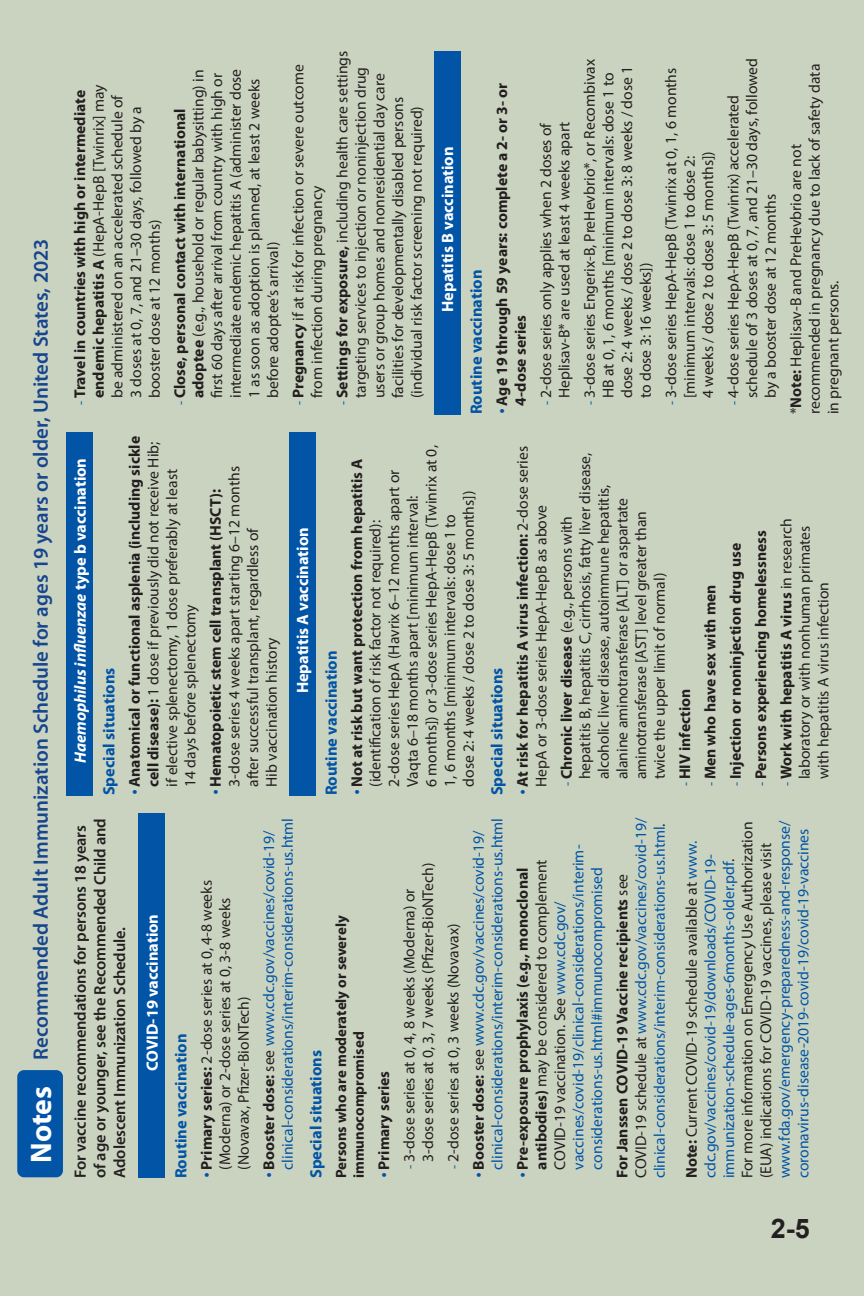
<style>
.page{position:relative;width:864px;height:1296px;background:#cad3bf}
.page>*{position:absolute;margin:0;border:0;box-sizing:border-box;transform-origin:0 0}
.t1{font:700 29.7px "Myriad Pro";letter-spacing:-.005em;color:#fff}
.t2{font:700 27px "Arial";color:#231f20}
.t3{font:600 20.7px "Myriad Pro";color:#17468e}
.t4{font:600 16.5px/19.8px "Myriad Pro";letter-spacing:-.005em;color:#231f20}
.t5{font:700 16.5px "Myriad Pro";color:#0154a6}
.t6{font:700 16.5px "Myriad Pro";letter-spacing:-.005em;color:#fff}
.t7{font:italic 700 16.5px/28.8px "Myriad Pro";letter-spacing:-.005em;color:#fff}
.t8{font:15.6px/18.6px "Myriad Pro";color:#231f20}
.t9{font:15.6px/18.6px "Myriad Pro";color:#0154a6}
.t10{font:700 15.6px/18.6px "Myriad Pro";color:#231f20}
.t11{font:700 15px/18px "Myriad Pro";color:#231f20}
.s1{font-size:13.5px;color:#0154a6}
.s2{font-weight:700}
.s3{font-style:normal}
.s4{font-style:normal;color:#0154a6}
.s5{font-weight:400;font-size:13.5px;color:#0154a6}
.s6{font-weight:700;color:#231f20}
.s7{color:#231f20}
.s8{color:#0154a6}
</style>
<div class="page">
<div style="left:17px;top:1070px;width:46px;height:107px;background:#0154a6;border-radius:7px"></div>
<div style="left:139px;top:813px;width:26px;height:365px;background:#0154a6"></div>
<div style="left:67px;top:432px;width:26px;height:363px;background:#0154a6"></div>
<div style="left:289px;top:432px;width:26px;height:363px;background:#0154a6"></div>
<div style="left:434px;top:51px;width:26px;height:363px;background:#0154a6"></div>
<h3 class="t3" style="left:29px;top:1060px;width:823px;rotate:-90deg">Recommended Adult Immunization Schedule for ages 19 years or older, United States, 2023</h3>
<h1 class="t1" style="left:25px;top:1163px;width:78px;rotate:-90deg">Notes</h1>
<p class="t8" style="left:70px;top:398px;width:315px;text-indent:-6px;rotate:-90deg"><span class="s1">-</span> <span class="s2">Travel in countries with high or intermediate endemic hepatitis A</span> (HepA-HepB [Twinrix] may be administered on an accelerated schedule of 3 doses at 0, 7, and 21–30 days, followed by a booster dose at 12 months)</p>
<p class="t8" style="left:170px;top:398px;width:331px;text-indent:-6px;rotate:-90deg"><span class="s1">-</span> <span class="s2">Close, personal contact with international adoptee</span> (e.g., household or regular babysitting) in first 60 days after arrival from country with high or intermediate endemic hepatitis A (administer dose 1 as soon as adoption is planned, at least 2 weeks before adoptee’s arrival)</p>
<p class="t8" style="left:289px;top:398px;width:336px;text-indent:-6px;rotate:-90deg"><span class="s1">-</span> <span class="s2">Pregnancy</span> if at risk for infection or severe outcome from infection during pregnancy</p>
<p class="t8" style="left:333px;top:398px;width:349px;text-indent:-6px;rotate:-90deg"><span class="s1">-</span> <span class="s2">Settings for exposure,</span> including health care settings targeting services to injection or noninjection drug users or group homes and nonresidential day care facilities for developmentally disabled persons (individual risk factor screening not required)</p>
<p class="t6" style="left:438px;top:312px;width:167px;rotate:-90deg">Hepatitis B vaccination</p>
<p class="t5" style="left:467px;top:414px;width:146px;rotate:-90deg">Routine vaccination</p>
<p class="t10" style="left:493px;top:406px;width:324px;rotate:-90deg">Age 19 through 59 years: complete a 2- or 3- or<br>4-dose series</p>
<p class="t8" style="left:536px;top:405px;width:284px;text-align:center;rotate:-90deg"><span class="s1">-</span> 2-dose series only applies when 2 doses of<br>Heplisav-B* are used at least 4 weeks apart</p>
<p class="t8" style="left:580px;top:398px;width:341px;text-indent:-6px;rotate:-90deg"><span class="s1">-</span> 3-dose series Engerix-B, PreHevbrio*, or Recombivax HB at 0, 1, 6 months [minimum intervals: dose 1 to dose 2: 4 weeks / dose 2 to dose 3: 8 weeks / dose 1 to dose 3: 16 weeks])</p>
<p class="t8" style="left:661px;top:398px;width:332px;text-indent:-6px;rotate:-90deg"><span class="s1">-</span> 3-dose series HepA-HepB (Twinrix at 0, 1, 6 months [minimum intervals: dose 1 to dose 2:<br>4 weeks / dose 2 to dose 3: 5 months])</p>
<p class="t8" style="left:724px;top:398px;width:342px;text-indent:-6px;rotate:-90deg"><span class="s1">-</span> 4-dose series HepA-HepB (Twinrix) accelerated schedule of 3 doses at 0, 7, and 21–30 days, followed by a booster dose at 12 months</p>
<p class="t8" style="left:786px;top:414px;width:352px;rotate:-90deg">*<span class="s2">Note:</span> Heplisav-B and PreHevbrio are not recommended in pregnancy due to lack of safety data in pregnant persons.</p>
<p class="t7" style="left:66px;top:795px;width:339px;text-indent:33px;rotate:-90deg">Haemophilus influenzae <span class="s3">type b vaccination<br></span><span class="s4">Special situations</span></p>
<p class="t8" style="left:125px;top:787px;width:352px;rotate:-90deg"><span class="s2">Anatomical or functional asplenia (including sickle cell disease):</span> 1 dose if previously did not receive Hib; if elective splenectomy, 1 dose preferably at least<br>14 days before splenectomy</p>
<p class="t8" style="left:225px;top:787px;width:322px;rotate:-90deg">3-dose series 4 weeks apart starting 6–12 months after successful transplant, regardless of<br>Hib vaccination history</p>
<p class="t10" style="left:207px;top:787px;width:299px;rotate:-90deg">Hematopoietic stem cell transplant (HSCT):</p>
<p class="t6" style="left:293px;top:693px;width:167px;rotate:-90deg">Hepatitis A vaccination</p>
<p class="t5" style="left:322px;top:795px;width:146px;rotate:-90deg">Routine vaccination</p>
<p class="t8" style="left:366px;top:787px;width:343px;rotate:-90deg">(identification of risk factor not required):<br>2-dose series HepA (Havrix 6–12 months apart or Vaqta 6–18 months apart [minimum interval:<br>6 months]) or 3-dose series HepA-HepB (Twinrix at 0, 1, 6 months [minimum intervals: dose 1 to<br>dose 2: 4 weeks / dose 2 to dose 3: 5 months])</p>
<p class="t10" style="left:348px;top:787px;width:330px;rotate:-90deg">Not at risk but want protection from hepatitis A</p>
<p class="t5" style="left:488px;top:795px;width:129px;rotate:-90deg">Special situations</p>
<p class="t8" style="left:513px;top:787px;width:343px;rotate:-90deg"><span class="s2">At risk for hepatitis A virus infection:</span> 2-dose series<br>HepA or 3-dose series HepA-HepB as above</p>
<p class="t8" style="left:557px;top:779px;width:328px;text-indent:-6px;rotate:-90deg"><span class="s1">-</span> <span class="s2">Chronic liver disease</span> (e.g., persons with<br>hepatitis B, hepatitis C, cirrhosis, fatty liver disease, alcoholic liver disease, autoimmune hepatitis, alanine aminotransferase [ALT] or aspartate aminotransferase [AST] level greater than<br>twice the upper limit of normal)</p>
<p class="t10" style="left:676px;top:786px;width:99px;rotate:-90deg"><span class="s5">-</span> HIV infection</p>
<p class="t10" style="left:701px;top:786px;width:203px;rotate:-90deg"><span class="s5">-</span> Men who have sex with men</p>
<p class="t10" style="left:726px;top:786px;width:244px;rotate:-90deg"><span class="s5">-</span> Injection or noninjection drug use</p>
<p class="t10" style="left:752px;top:786px;width:257px;rotate:-90deg"><span class="s5">-</span> Persons experiencing homelessness</p>
<p class="t8" style="left:777px;top:779px;width:262px;text-indent:-6px;rotate:-90deg"><span class="s1">-</span> <span class="s2">Work with hepatitis A virus</span> in research laboratory or with nonhuman primates with hepatitis A virus infection</p>
<p class="t4" style="left:71px;top:1178px;width:362px;rotate:-90deg">For vaccine recommendations for persons 18 years of age or younger, see the Recommended Child and<br>Adolescent Immunization Schedule.</p>
<p class="t6" style="left:143px;top:1071px;width:158px;rotate:-90deg">COVID-19 vaccination</p>
<p class="t5" style="left:172px;top:1178px;width:146px;rotate:-90deg">Routine vaccination</p>
<p class="t8" style="left:197px;top:1170px;width:291px;rotate:-90deg"><span class="s2">Primary series:</span> 2-dose series at 0, 4-8 weeks (Moderna) or 2-dose series at 0, 3-8 weeks (Novavax, Pfizer-BioNTech)</p>
<p class="t9" style="left:259px;top:1170px;width:353px;rotate:-90deg"><span class="s6">Booster dose:</span> <span class="s7">see</span> www.cdc.gov/vaccines/covid-19/ clinical-considerations/interim-considerations-us.html</p>
<p class="t5" style="left:307px;top:1178px;width:129px;rotate:-90deg">Special situations</p>
<p class="t11" style="left:332px;top:1178px;width:264px;rotate:-90deg">Persons who are moderately or severely immunocompromised</p>
<p class="t10" style="left:375px;top:1170px;width:100px;rotate:-90deg">Primary series</p>
<p class="t8" style="left:400px;top:1162px;width:301px;text-indent:-6px;rotate:-90deg"><span class="s1">-</span> 3-dose series at 0, 4, 8 weeks (Moderna) or<br>3-dose series at 0, 3, 7 weeks (Pfizer-BioNTech)</p>
<p class="t8" style="left:440px;top:1170px;width:341px;line-height:25.2px;rotate:-90deg"><span class="s1">-</span> 2-dose series at 0, 3 weeks (Novavax)<br><span class="s2">Booster dose:</span> see <span class="s8">www.cdc.gov/vaccines/covid-19/</span></p>
<p class="t9" style="left:488px;top:1170px;width:353px;rotate:-90deg">clinical-considerations/interim-considerations-us.html</p>
<p class="t9" style="left:513px;top:1170px;width:326px;rotate:-90deg"><span class="s6">Pre-exposure prophylaxis (e.g., monoclonal antibodies)</span> <span class="s7">may be considered to complement COVID-19 vaccination. See</span> www.cdc.gov/ vaccines/covid-19/clinical-considerations/interim&shy;considerations-us.html#immunocompromised</p>
<p class="t9" style="left:613px;top:1178px;width:362px;rotate:-90deg"><span class="s6">For Janssen COVID-19 Vaccine recipients</span> <span class="s7">see<br>COVID-19 schedule at</span> www.cdc.gov/vaccines/covid-19/ clinical-considerations/interim-considerations-us.html<span class="s7">.</span></p>
<p class="t8" style="left:682px;top:1178px;width:358px;rotate:-90deg"><span class="s2">Note:</span> Current COVID-19 schedule available at <span class="s8">www. cdc.gov/vaccines/covid-19/downloads/COVID-19- immunization-schedule-ages-6months-older.pdf</span>.<br>For more information on Emergency Use Authorization (EUA) indications for COVID-19 vaccines, please visit</p>
<p class="t9" style="left:775px;top:1178px;width:359px;rotate:-90deg">www.fda.gov/emergency-preparedness-and-response/ coronavirus-disease-2019-covid-19/covid-19-vaccines</p>
<h2 class="t2" style="left:771px;top:1209px;width:41px">2-5</h2>
</div>
